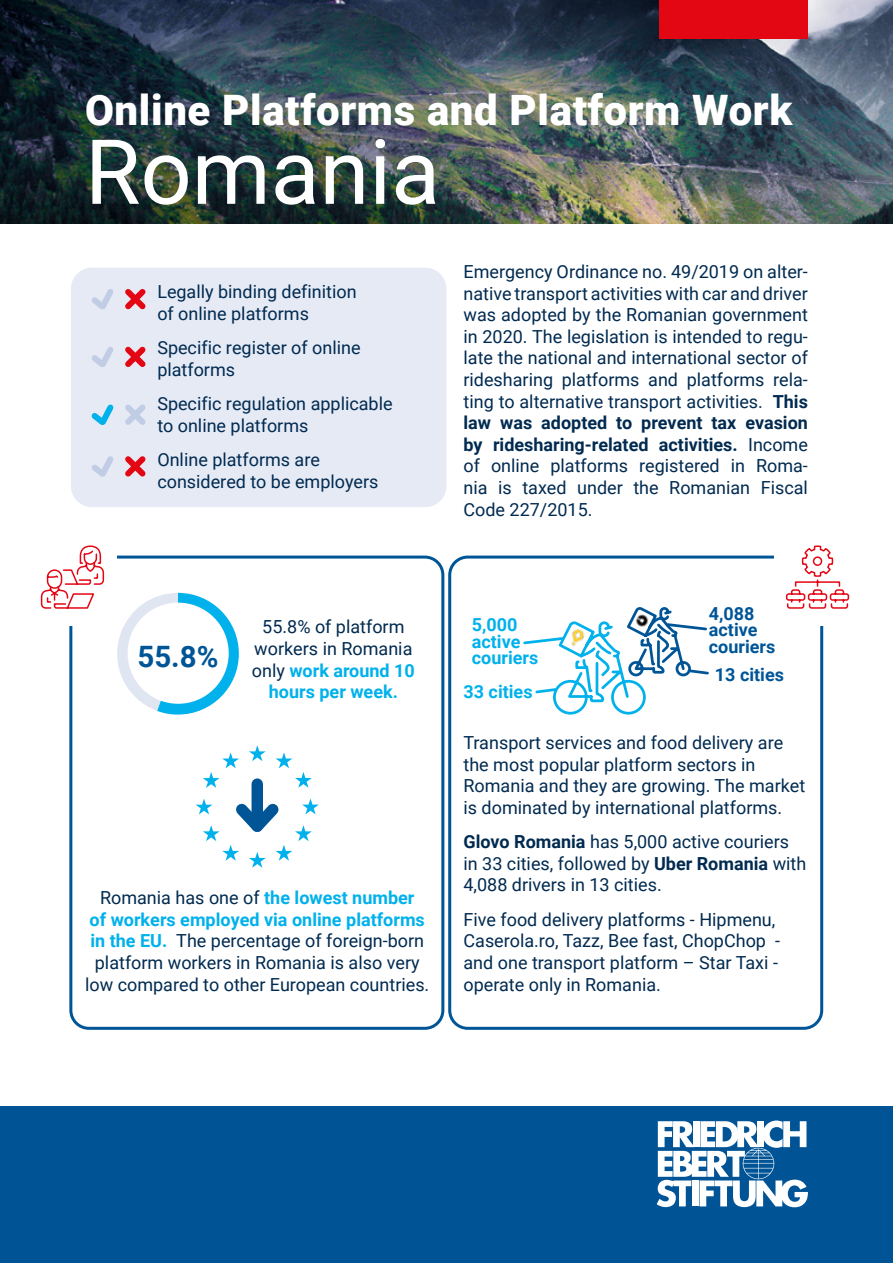
<style>
.page{position:relative;width:893px;height:1263px;background:#fff}
.page>*{position:absolute;margin:0;border:0;box-sizing:border-box;transform-origin:0 0}
.t1{font:90px "Roboto";color:#fff}
.t2{font:900 42px "Roboto";letter-spacing:.015em;color:#fff}
.t3{font:700 29.4px "Roboto";color:#005597}
.t4{font:18px/21.6px "Roboto";color:#002a50}
.t5{font:700 18px/16.5px "Roboto";color:#00b1eb}
.t6{font:700 18px/16.5px "Roboto";color:#005597}
.s1{font-weight:700}
.s2{font-weight:700;color:#00b1eb}
</style>
<div class="page">
<div style="left:0;top:1106px;width:893px;height:157px;background:#005496"></div>
<svg style="left:657px;top:1120px;width:151px;height:87px"></svg>
<img style="left:0;top:0;width:893px;height:223px">
<div style="left:69px;top:556px;width:375px;height:474px;border:3px solid #005597;border-radius:18px"></div>
<div style="left:448px;top:556px;width:375px;height:474px;border:3px solid #005597;border-radius:18px"></div>
<div style="left:774px;top:536px;width:89px;height:90px;background:#fff"></div>
<svg style="left:785px;top:545px;width:65px;height:64px"></svg>
<svg style="left:40px;top:545px;width:199px;height:169px"></svg>
<svg style="left:196px;top:745px;width:123px;height:123px"></svg>
<div style="left:71px;top:268px;width:375px;height:239px;background:#e6eaf5;border-radius:21px"></div>
<svg style="left:91px;top:289px;width:55px;height:21px"></svg>
<svg style="left:92px;top:346px;width:54px;height:21px"></svg>
<svg style="left:91px;top:404px;width:55px;height:21px"></svg>
<svg style="left:91px;top:456px;width:55px;height:21px"></svg>
<svg style="left:523px;top:607px;width:186px;height:108px"></svg>
<div style="left:659px;top:0;width:149px;height:38px;background:#e30613"></div>
<h2 class="t2" style="left:85px;top:80px;width:709px">Online Platforms and Platform Work</h2>
<h1 class="t1" style="left:85px;top:109px;width:357px">Romania</h1>
<p class="t4" style="left:157px;top:280px;width:201px">Legally binding definition of online platforms</p>
<p class="t4" style="left:157px;top:336px;width:205px">Specific register of online platforms</p>
<p class="t4" style="left:157px;top:392px;width:237px">Specific regulation applicable to online platforms</p>
<p class="t4" style="left:157px;top:448px;width:223px">Online platforms are considered to be employers</p>
<p class="t4" style="left:463px;top:260px;width:346px;text-align:justify">Emergency Ordinance no. 49/2019 on alter&shy;native transport activities with car and driver was adopted by the Romanian government in 2020. The legislation is intended to regu&shy;late the national and international sector of ridesharing platforms and platforms rela&shy;ting to alternative transport activities. <span class="s1">This law was adopted to prevent tax evasion by ridesharing-related activities.</span> Income of online platforms registered in Roma&shy;nia is taxed under the Romanian Fiscal Code 227/2015.</p>
<h3 class="t3" style="left:137px;top:636px;width:83px">55.8%</h3>
<p class="t4" style="left:252px;top:615px;width:164px;text-align:center">55.8% of platform workers in Romania only <span class="s2">work around 10 hours per week.</span></p>
<p class="t4" style="left:85px;top:886px;width:346px;text-align:center">Romania has one of <span class="s2">the lowest number<br>of workers employed via online platforms in the EU.</span> The percentage of foreign-born platform workers in Romania is also very low compared to other European countries.</p>
<p class="t5" style="left:472px;top:616px;width:68px">5,000 active couriers</p>
<p class="t6" style="left:709px;top:604px;width:68px">4,088 active couriers</p>
<p class="t5" style="left:463px;top:682px;width:71px">33 cities</p>
<p class="t6" style="left:715px;top:666px;width:71px">13 cities</p>
<p class="t4" style="left:463px;top:731px;width:343px">Transport services and food delivery are the most popular platform sectors in Romania and they are growing. The market is dominated by international platforms.</p>
<p class="t4" style="left:463px;top:830px;width:344px"><span class="s1">Glovo Romania</span> has 5,000 active couriers in 33 cities, followed by <span class="s1">Uber Romania</span> with<br>4,088 drivers in 13 cities.</p>
<p class="t4" style="left:463px;top:908px;width:318px">Five food delivery platforms - Hipmenu, Caserola.ro, Tazz, Bee fast, ChopChop - and one transport platform – Star Taxi - operate only in Romania.</p>
</div>
